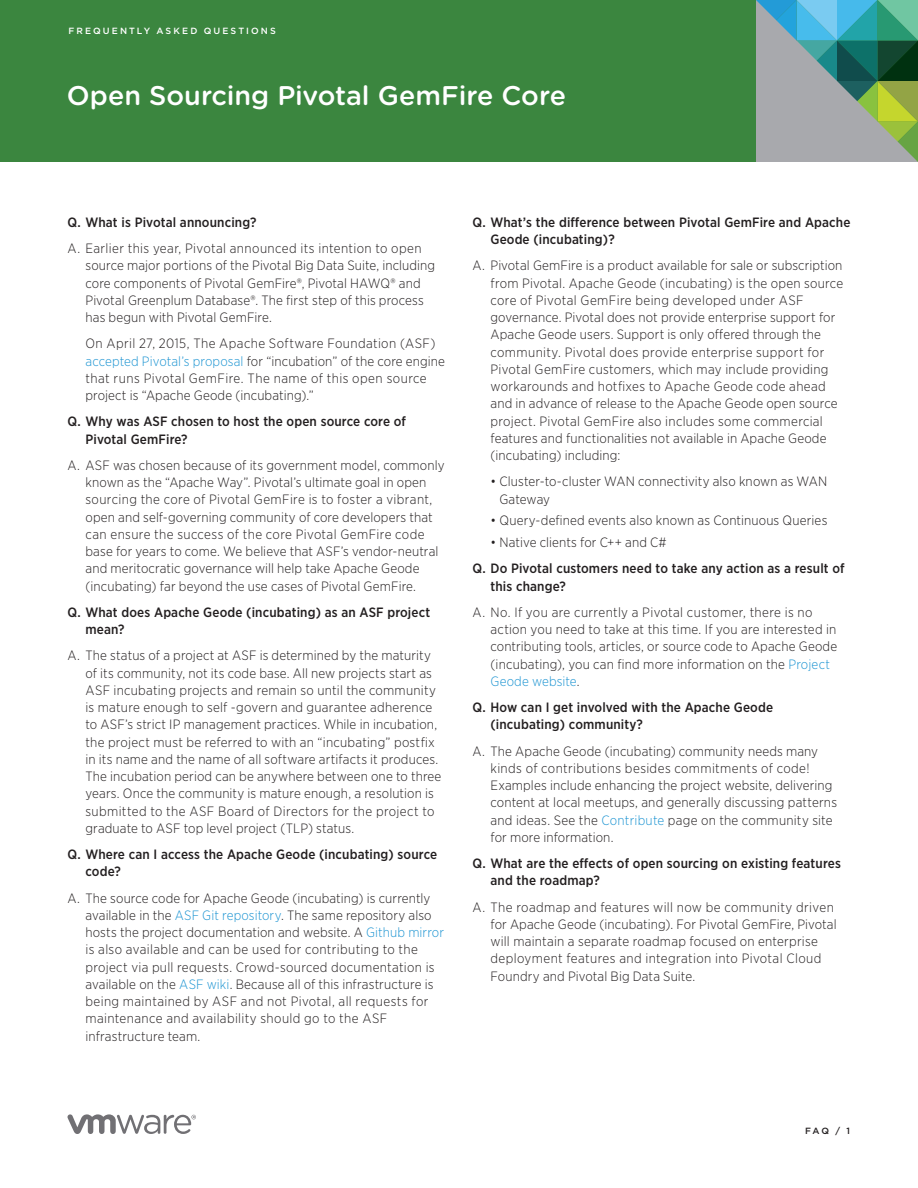
<style>
.page{position:relative;width:918px;height:1188px;background:#fff}
.page>*{position:absolute;margin:0;border:0;box-sizing:border-box;transform-origin:0 0}
._1a_Main_Title{font:500 27px "Gotham Rounded";letter-spacing:-.005em;color:#fff}
._5a_Body_Answer{font:300 13.5px/17.2px "Gotham Narrow";letter-spacing:.01em;color:#231f20}
._4b_Subhead_2_Questi{font:500 13.5px/17.2px "Gotham Narrow";letter-spacing:.01em;color:#231f20}
.t1{font:500 9px "Gotham";letter-spacing:.235em;color:#fff}
.Folio{font:500 9px "Gotham";color:#231f20}
.s1{color:#1c94d2}
</style>
<div class="page">
<div style="left:0;top:0;width:918px;height:162px;background:#3b863f"></div>
<svg style="left:756px;top:0;width:162px;height:162px"></svg>
<svg style="left:68px;top:1114px;width:128px;height:20px"></svg>
<p class="t1" style="left:68px;top:25px;width:209px">FREQUENTLY ASKED QUESTIONS</p>
<p class="_1a_Main_Title" style="left:67px;top:76px;width:501px">Open Sourcing Pivotal GemFire Core</p>
<p class="_4b_Subhead_2_Questi" style="left:68px;top:213px;width:191px">Q. What is Pivotal announcing?</p>
<p class="_5a_Body_Answer" style="left:86px;top:239px;width:351px;text-indent:-18px">A. Earlier this year, Pivotal announced its intention to open source major portions of the Pivotal Big Data Suite, including core components of Pivotal GemFire®, Pivotal HAWQ® and Pivotal Greenplum Database®. The first step of this process has begun with Pivotal GemFire.</p>
<p class="_5a_Body_Answer" style="left:85px;top:335px;width:361px">On April 27, 2015, The Apache Software Foundation (ASF) <span class="s1">accepted Pivotal’s proposal</span> for “incubation” of the core engine that runs Pivotal GemFire. The name of this open source project is “Apache Geode (incubating).”</p>
<p class="_4b_Subhead_2_Questi" style="left:86px;top:413px;width:322px;text-indent:-18px">Q. Why was ASF chosen to host the open source core of<br>Pivotal GemFire?</p>
<p class="_5a_Body_Answer" style="left:86px;top:456px;width:361px;text-indent:-18px">A. ASF was chosen because of its government model, commonly known as the “Apache Way”. Pivotal’s ultimate goal in open sourcing the core of Pivotal GemFire is to foster a vibrant, open and self-governing community of core developers that can ensure the success of the core Pivotal GemFire code base for years to come. We believe that ASF’s vendor-neutral and meritocratic governance will help take Apache Geode (incubating) far beyond the use cases of Pivotal GemFire.</p>
<p class="_4b_Subhead_2_Questi" style="left:86px;top:603px;width:346px;text-indent:-18px">Q. What does Apache Geode (incubating) as an ASF project mean?</p>
<p class="_5a_Body_Answer" style="left:86px;top:647px;width:357px;text-indent:-18px">A. The status of a project at ASF is determined by the maturity of its community, not its code base. All new projects start as ASF incubating projects and remain so until the community is mature enough to self -govern and guarantee adherence to ASF’s strict IP management practices. While in incubation, the project must be referred to with an “incubating” postfix in its name and the name of all software artifacts it produces.<br>The incubation period can be anywhere between one to three years. Once the community is mature enough, a resolution is submitted to the ASF Board of Directors for the project to graduate to ASF top level project (TLP) status.</p>
<p class="_4b_Subhead_2_Questi" style="left:86px;top:845px;width:353px;text-indent:-18px">Q. Where can I access the Apache Geode (incubating) source code?</p>
<p class="_5a_Body_Answer" style="left:86px;top:889px;width:360px;text-indent:-18px">A. The source code for Apache Geode (incubating) is currently available in the <span class="s1">ASF Git repository</span>. The same repository also hosts the project documentation and website. A <span class="s1">Github mirror </span>is also available and can be used for contributing to the project via pull requests. Crowd-sourced documentation is available on the <span class="s1">ASF wiki</span>. Because all of this infrastructure is being maintained by ASF and not Pivotal, all requests for maintenance and availability should go to the ASF infrastructure team.</p>
<p class="_4b_Subhead_2_Questi" style="left:490px;top:213px;width:361px;text-indent:-18px">Q. What’s the difference between Pivotal GemFire and Apache<br>Geode (incubating)?</p>
<p class="_5a_Body_Answer" style="left:490px;top:257px;width:354px;text-indent:-18px">A. Pivotal GemFire is a product available for sale or subscription from Pivotal. Apache Geode (incubating) is the open source core of Pivotal GemFire being developed under ASF governance. Pivotal does not provide enterprise support for Apache Geode users. Support is only offered through the community. Pivotal does provide enterprise support for Pivotal GemFire customers, which may include providing workarounds and hotfixes to Apache Geode code ahead and in advance of release to the Apache Geode open source project. Pivotal GemFire also includes some commercial features and functionalities not available in Apache Geode (incubating) including:</p>
<p class="_5a_Body_Answer" style="left:500px;top:473px;width:329px;text-indent:-9px">• Cluster-to-cluster WAN connectivity also known as WAN<br>Gateway</p>
<p class="_5a_Body_Answer" style="left:490px;top:512px;width:338px">• Query-defined events also known as Continuous Queries</p>
<p class="_5a_Body_Answer" style="left:490px;top:533px;width:178px">• Native clients for C++ and C#</p>
<p class="_4b_Subhead_2_Questi" style="left:490px;top:560px;width:356px;text-indent:-18px">Q. Do Pivotal customers need to take any action as a result of this change?</p>
<p class="_5a_Body_Answer" style="left:490px;top:603px;width:348px;text-indent:-18px">A. No. If you are currently a Pivotal customer, there is no action you need to take at this time. If you are interested in contributing tools, articles, or source code to Apache Geode (incubating), you can find more information on the <span class="s1">Project Geode website</span>.</p>
<p class="_4b_Subhead_2_Questi" style="left:490px;top:698px;width:284px;text-indent:-18px">Q. How can I get involved with the Apache Geode (incubating) community?</p>
<p class="_5a_Body_Answer" style="left:490px;top:742px;width:348px;text-indent:-18px">A. The Apache Geode (incubating) community needs many kinds of contributions besides commitments of code!<br>Examples include enhancing the project website, delivering content at local meetups, and generally discussing patterns and ideas. See the <span class="s1">Contribute</span> page on the community site for more information.</p>
<p class="_4b_Subhead_2_Questi" style="left:490px;top:854px;width:352px;text-indent:-18px">Q. What are the effects of open sourcing on existing features and the roadmap?</p>
<p class="_5a_Body_Answer" style="left:490px;top:898px;width:348px;text-indent:-18px">A. The roadmap and features will now be community driven for Apache Geode (incubating). For Pivotal GemFire, Pivotal will maintain a separate roadmap focused on enterprise deployment features and integration into Pivotal Cloud Foundry and Pivotal Big Data Suite.</p>
<p class="Folio" style="left:805px;top:1125px;width:46px">FAQ / 1</p>
</div>
